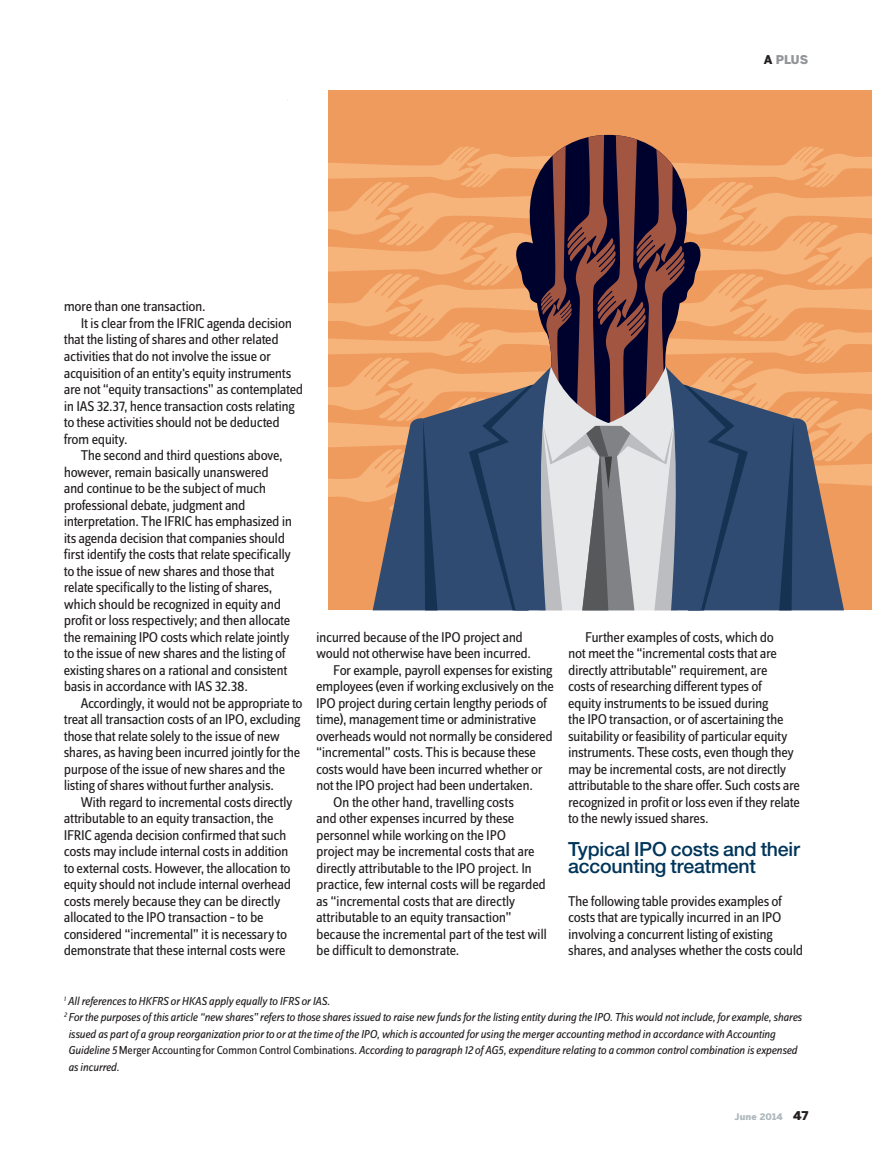
<style>
.page{position:relative;width:872px;height:1170px;background:#fff}
.page>*{position:absolute;margin:0;border:0;box-sizing:border-box;transform-origin:0 0}
.QA_-_subhead{font:500 19.5px/16.5px "Helvetica Neue";letter-spacing:-.01em;color:#00355a}
.QA_-_subhead-2{font:14.7px/16.5px "Zine Sans Dis";letter-spacing:-.03em;color:#231f20}
.QA_-_subhead-3{font:italic 12px/16.5px "Zine Sans Dis";letter-spacing:-.025em;color:#231f20}
.t1{font:900 12px "Benton Sans";color:#939598}
.t2{font:900 9px "Benton Sans";letter-spacing:.02em;color:#afb9be}
.s1{color:#231f20}
.s2{font-style:normal}
.s3{font-size:12px;color:#231f20}
</style>
<div class="page">
<div style="left:329px;top:90px;width:543px;height:520px;background:#ef9b5e"></div>
<svg style="left:565px;top:135px;width:86px;height:11px"></svg>
<svg style="left:329px;top:146px;width:543px;height:464px"></svg>
<p class="t1" style="left:763px;top:52px;width:46px"><span class="s1">A</span> PLUS</p>
<p class="QA_-_subhead-2" style="left:64px;top:299px;width:143px">more than one transaction.</p>
<p class="QA_-_subhead-2" style="left:64px;top:316px;width:241px;text-indent:17px">It is clear from the IFRIC agenda decision that the listing of shares and other related activities that do not involve the issue or acquisition of an entity's equity instruments are not “equity transactions” as contemplated in IAS 32.37, hence transaction costs relating to these activities should not be deducted from equity.</p>
<p class="QA_-_subhead-2" style="left:64px;top:448px;width:230px;text-indent:17px">The second and third questions above, however, remain basically unanswered and continue to be the subject of much professional debate, judgment and interpretation. The IFRIC has emphasized in its agenda decision that companies should first identify the costs that relate specifically to the issue of new shares and those that relate specifically to the listing of shares, which should be recognized in equity and profit or loss respectively; and then allocate the remaining IPO costs which relate jointly to the issue of new shares and the listing of existing shares on a rational and consistent basis in accordance with IAS 32.38.</p>
<p class="QA_-_subhead-2" style="left:64px;top:695px;width:240px;text-indent:17px">Accordingly, it would not be appropriate to treat all transaction costs of an IPO, excluding those that relate solely to the issue of new shares, as having been incurred jointly for the purpose of the issue of new shares and the listing of shares without further analysis.</p>
<p class="QA_-_subhead-2" style="left:64px;top:794px;width:230px;text-indent:17px">With regard to incremental costs directly attributable to an equity transaction, the IFRIC agenda decision confirmed that such costs may include internal costs in addition to external costs. However, the allocation to equity should not include internal overhead costs merely because they can be directly allocated to the IPO transaction – to be considered “incremental” it is necessary to demonstrate that these internal costs were</p>
<p class="QA_-_subhead-2" style="left:316px;top:629px;width:216px">incurred because of the IPO project and would not otherwise have been incurred.</p>
<p class="QA_-_subhead-2" style="left:316px;top:662px;width:239px;text-indent:17px">For example, payroll expenses for existing employees (even if working exclusively on the IPO project during certain lengthy periods of time), management time or administrative overheads would not normally be considered “incremental” costs. This is because these costs would have been incurred whether or not the IPO project had been undertaken.</p>
<p class="QA_-_subhead-2" style="left:316px;top:794px;width:232px;text-indent:17px">On the other hand, travelling costs<br>and other expenses incurred by these personnel while working on the IPO project may be incremental costs that are directly attributable to the IPO project. In practice, few internal costs will be regarded as “incremental costs that are directly attributable to an equity transaction” because the incremental part of the test will be difficult to demonstrate.</p>
<p class="QA_-_subhead-2" style="left:568px;top:629px;width:233px;text-indent:17px">Further examples of costs, which do<br>not meet the “incremental costs that are directly attributable” requirement, are<br>costs of researching different types of<br>equity instruments to be issued during<br>the IPO transaction, or of ascertaining the suitability or feasibility of particular equity instruments. These costs, even though they may be incremental costs, are not directly attributable to the share offer. Such costs are recognized in profit or loss even if they relate to the newly issued shares.</p>
<p class="QA_-_subhead" style="left:568px;top:840px;width:233px">Typical IPO costs and their accounting treatment</p>
<p class="QA_-_subhead-2" style="left:568px;top:893px;width:237px">The following table provides examples of costs that are typically incurred in an IPO involving a concurrent listing of existing shares, and analyses whether the costs could</p>
<p class="QA_-_subhead-3" style="left:64px;top:992px;width:268px"><sup>1</sup> All references to HKFRS or HKAS apply equally to IFRS or IAS.</p>
<p class="QA_-_subhead-3" style="left:68px;top:1009px;width:735px;text-indent:-4px"><sup>2</sup> For the purposes of this article “new shares” refers to those shares issued to raise new funds for the listing entity during the IPO. This would not include, for example, shares issued as part of a group reorganization prior to or at the time of the IPO, which is accounted for using the merger accounting method in accordance with Accounting Guideline 5 <span class="s2">Merger Accounting for Common Control Combinations</span>. According to paragraph 12 of AG5, expenditure relating to a common control combination is expensed as incurred.</p>
<p class="t2" style="left:734px;top:1111px;width:75px">June 2014 <span class="s3">47</span></p>
</div>
